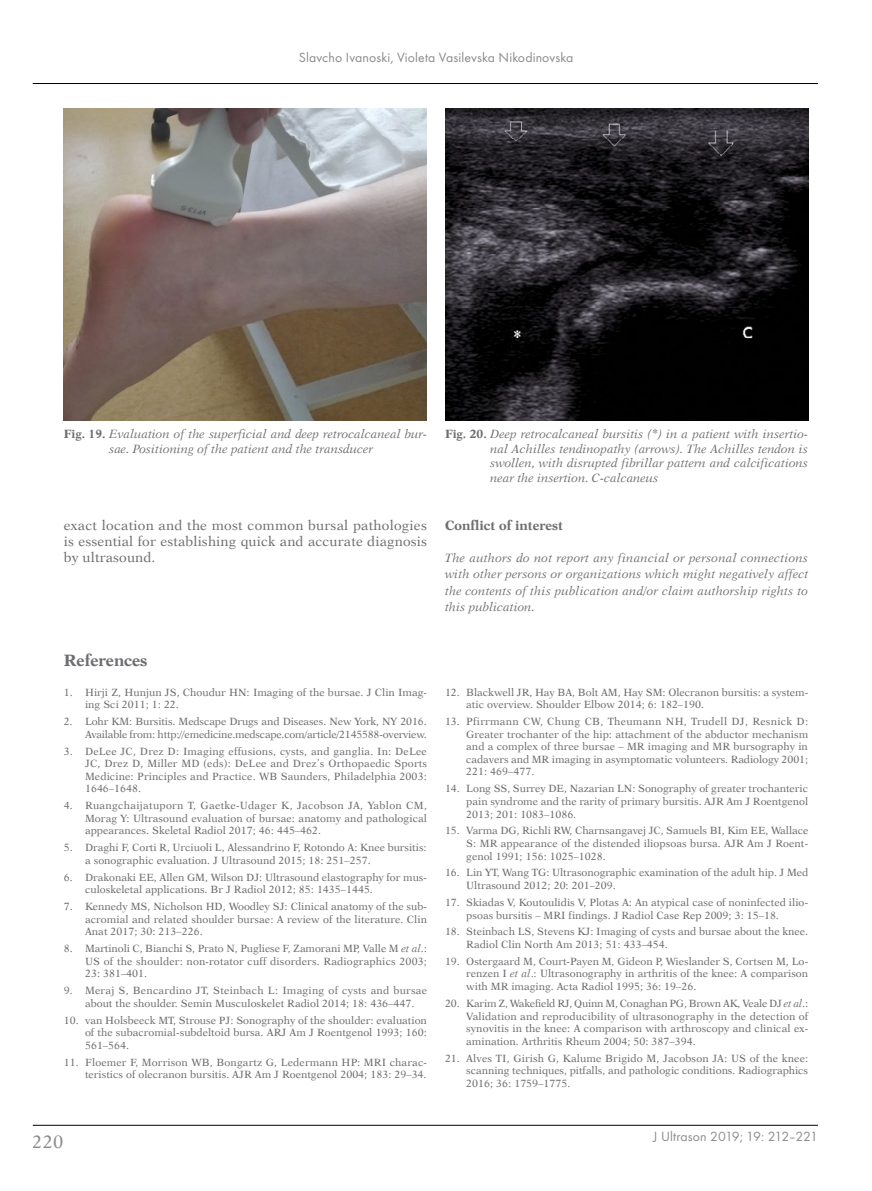
<style>
.page{position:relative;width:872px;height:1191px;background:#fff}
.page>*{position:absolute;margin:0;border:0;box-sizing:border-box;transform-origin:0 0}
.t1{font:18px "Dutch 823 EU Normal";color:#6d6e71}
.Pismienictwo{font:16.5px "Dutch 823 EU Bold";color:#6d6e71}
.t2{font:13.8px "Futura TCE";letter-spacing:.005em;color:#6d6e71}
.BANG_-_Body_Ang{font:13.5px/16.2px "Dutch 823 EU Normal";letter-spacing:.01em;color:#6d6e71;text-align:justify}
.Konflikt_interesow_p{font:13.5px "Dutch 823 EU Bold";color:#6d6e71}
.Normalny{font:12px/14.4px "Dutch 823 EU Italic";color:#6d6e71}
.Konflikt_interesow_p-2{font:12px/16.2px "Dutch 823 EU Italic";letter-spacing:.01em;color:#6d6e71;text-align:justify}
.t3{font:10.5px/12.6px "Dutch 823 EU Normal";color:#6d6e71;text-align:justify}
.t4{font:10.5px/12.6px "Dutch 823 EU Normal";letter-spacing:-.02em;color:#6d6e71;text-align:right}
.s1{font-family:"Dutch 823 EU Bold"}
.s2{font-family:"Dutch 823 EU Italic"}
</style>
<div class="page">
<hr style="left:33px;top:1125px;width:785px;height:1px;background:#000">
<hr style="left:33px;top:83px;width:785px;height:1px;background:#000">
<img style="left:64px;top:108px;width:363px;height:313px">
<img style="left:445px;top:108px;width:363px;height:313px">
<h3 class="t2" style="left:299px;top:49px;width:276px">Slavcho Ivanoski, Violeta Vasilevska Nikodinovska</h3>
<p class="Normalny" style="left:109px;top:427px;width:319px;text-indent:-45px"><span class="s1">Fig. 19.</span> Evaluation of the superficial and deep retrocalcaneal bur&shy;sae. Positioning of the patient and the transducer</p>
<p class="Normalny" style="left:490px;top:427px;width:319px;text-align:justify;text-indent:-45px"><span class="s1">Fig. 20.</span> Deep retrocalcaneal bursitis (*) in a patient with insertio&shy;nal Achilles tendinopathy (arrows). The Achilles tendon is swollen, with disrupted fibrillar pattern and calcifications near the insertion. C-calcaneus</p>
<p class="BANG_-_Body_Ang" style="left:64px;top:517px;width:365px">exact location and the most common bursal pathologies is essential for establishing quick and accurate diagnosis by ultrasound.</p>
<p class="Pismienictwo" style="left:64px;top:650px;width:85px">References</p>
<p class="t3" style="left:85px;top:685px;width:343px;text-indent:-21px">1. Hirji Z, Hunjun JS, Choudur HN: Imaging of the bursae. J Clin Imag&shy;ing Sci 2011; 1: 22.</p>
<p class="t4" style="left:64px;top:715px;width:364px">2. Lohr KM: Bursitis. Medscape Drugs and Diseases. New York, NY 2016.<br>Available from: http://emedicine.medscape.com/article/2145588-overview.</p>
<p class="t3" style="left:85px;top:744px;width:343px;text-indent:-21px">3. DeLee JC, Drez D: Imaging effusions, cysts, and ganglia. In: DeLee JC, Drez D, Miller MD (eds): DeLee and Drez’s Orthopaedic Sports Medicine: Principles and Practice. WB Saunders, Philadelphia 2003:<br>1646–1648.</p>
<p class="t3" style="left:85px;top:799px;width:343px;text-indent:-21px">4. Ruangchaijatuporn T, Gaetke-Udager K, Jacobson JA, Yablon CM, Morag Y: Ultrasound evaluation of bursae: anatomy and pathological appearances. Skeletal Radiol 2017; 46: 445–462.</p>
<p class="t3" style="left:85px;top:841px;width:343px;text-indent:-21px">5. Draghi F, Corti R, Urciuoli L, Alessandrino F, Rotondo A: Knee bursitis: a sonographic evaluation. J Ultrasound 2015; 18: 251–257.</p>
<p class="t3" style="left:85px;top:871px;width:343px;text-indent:-21px">6. Drakonaki EE, Allen GM, Wilson DJ: Ultrasound elastography for mus&shy;culoskeletal applications. Br J Radiol 2012; 85: 1435–1445.</p>
<p class="t3" style="left:85px;top:900px;width:343px;text-indent:-21px">7. Kennedy MS, Nicholson HD, Woodley SJ: Clinical anatomy of the sub&shy;acromial and related shoulder bursae: A review of the literature. Clin Anat 2017; 30: 213–226.</p>
<p class="t3" style="left:85px;top:942px;width:343px;text-indent:-21px">8. Martinoli C, Bianchi S, Prato N, Pugliese F, Zamorani MP, Valle M <span class="s2">et al</span>.:<br>US of the shoulder: non-rotator cuff disorders. Radiographics 2003; 23: 381–401.</p>
<p class="t3" style="left:85px;top:984px;width:343px;text-indent:-21px">9. Meraj S, Bencardino JT, Steinbach L: Imaging of cysts and bursae about the shoulder. Semin Musculoskelet Radiol 2014; 18: 436–447.</p>
<p class="t3" style="left:85px;top:1014px;width:343px;text-indent:-21px">10. van Holsbeeck MT, Strouse PJ: Sonography of the shoulder: evaluation of the subacromial-subdeltoid bursa. ARJ Am J Roentgenol 1993; 160:<br>561–564.</p>
<p class="t3" style="left:64px;top:1056px;width:365px;text-align:right">11. Floemer F, Morrison WB, Bongartz G, Ledermann HP: MRI charac&shy;teristics of olecranon bursitis. AJR Am J Roentgenol 2004; 183: 29–34.</p>
<p class="Konflikt_interesow_p" style="left:445px;top:517px;width:119px">Conflict of interest</p>
<p class="Konflikt_interesow_p-2" style="left:445px;top:550px;width:365px">The authors do not report any financial or personal connections with other persons or organizations which might negatively affect the contents of this publication and/or claim authorship rights to this publication.</p>
<p class="t3" style="left:466px;top:685px;width:343px;text-indent:-21px">12. Blackwell JR, Hay BA, Bolt AM, Hay SM: Olecranon bursitis: a system&shy;atic overview. Shoulder Elbow 2014; 6: 182–190.</p>
<p class="t3" style="left:466px;top:715px;width:343px;text-indent:-21px">13. Pfirrmann CW, Chung CB, Theumann NH, Trudell DJ, Resnick D:<br>Greater trochanter of the hip: attachment of the abductor mechanism and a complex of three bursae – MR imaging and MR bursography in cadavers and MR imaging in asymptomatic volunteers. Radiology 2001; 221: 469–477.</p>
<p class="t3" style="left:466px;top:782px;width:343px;text-indent:-21px">14. Long SS, Surrey DE, Nazarian LN: Sonography of greater trochanteric pain syndrome and the rarity of primary bursitis. AJR Am J Roentgenol 2013; 201: 1083–1086.</p>
<p class="t3" style="left:466px;top:824px;width:343px;text-indent:-21px">15. Varma DG, Richli RW, Charnsangavej JC, Samuels BI, Kim EE, Wallace S: MR appearance of the distended iliopsoas bursa. AJR Am J Roent&shy;genol 1991; 156: 1025–1028.</p>
<p class="t3" style="left:466px;top:866px;width:343px;text-indent:-21px">16. Lin YT, Wang TG: Ultrasonographic examination of the adult hip. J Med<br>Ultrasound 2012; 20: 201–209.</p>
<p class="t3" style="left:466px;top:896px;width:343px;text-indent:-21px">17. Skiadas V, Koutoulidis V, Plotas A: An atypical case of noninfected ilio&shy;psoas bursitis – MRI findings. J Radiol Case Rep 2009; 3: 15–18.</p>
<p class="t3" style="left:466px;top:925px;width:343px;text-indent:-21px">18. Steinbach LS, Stevens KJ: Imaging of cysts and bursae about the knee.<br>Radiol Clin North Am 2013; 51: 433–454.</p>
<p class="t3" style="left:466px;top:955px;width:343px;text-indent:-21px">19. Ostergaard M, Court-Payen M, Gideon P, Wieslander S, Cortsen M, Lo&shy;renzen I <span class="s2">et al</span>.: Ultrasonography in arthritis of the knee: A comparison with MR imaging. Acta Radiol 1995; 36: 19–26.</p>
<p class="t3" style="left:466px;top:997px;width:343px;text-indent:-21px">20. Karim Z, Wakefield RJ, Quinn M, Conaghan PG, Brown AK, Veale DJ <span class="s2">et al</span>.:<br>Validation and reproducibility of ultrasonography in the detection of synovitis in the knee: A comparison with arthroscopy and clinical ex&shy;amination. Arthritis Rheum 2004; 50: 387–394.</p>
<p class="t3" style="left:466px;top:1051px;width:343px;text-indent:-21px">21. Alves TI, Girish G, Kalume Brigido M, Jacobson JA: US of the knee: scanning techniques, pitfalls, and pathologic conditions. Radiographics 2016; 36: 1759–1775.</p>
<h1 class="t1" style="left:33px;top:1131px;width:32px">220</h1>
<h3 class="t2" style="left:653px;top:1128px;width:166px">J Ultrason 2019; 19: 212–221</h3>
</div>
